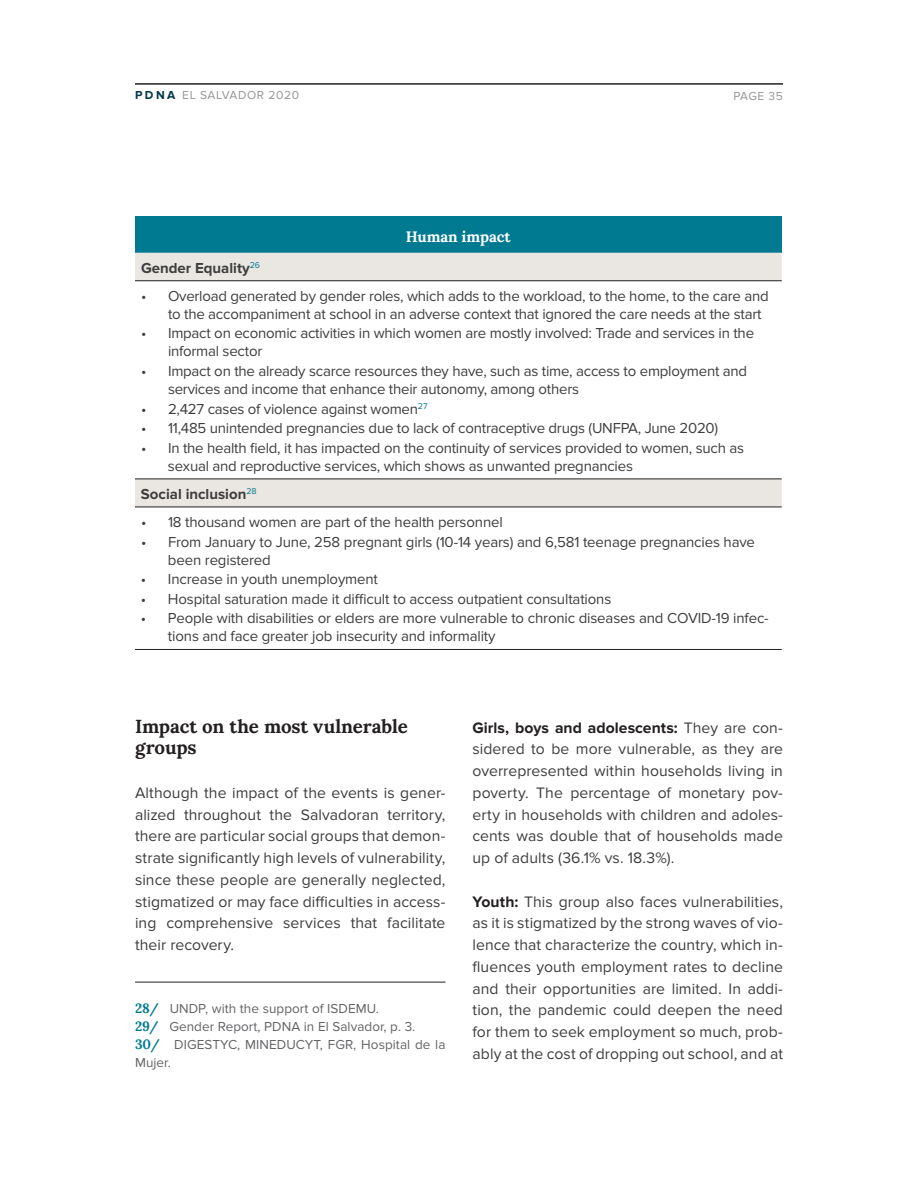
<style>
.page{position:relative;width:918px;height:1188px;background:#fff}
.page>*{position:absolute;margin:0;border:0;box-sizing:border-box;transform-origin:0 0}
.t1{font:700 18.75px/21.8px "Lora";letter-spacing:-.01em;color:#231f20}
.t2{font:15.75px/21.8px "Proxima Nova";letter-spacing:.005em;color:#3e3e3f;text-align:justify}
.t3{font:15px/18px "Proxima Nova";letter-spacing:-.015em;color:#3e3e3f}
.t4{font:700 15px "Proxima Nova";color:#3e3e3f}
.t5{font:700 15px "Lora";letter-spacing:-.005em;color:#fff}
.t6{font:13.5px/18px "Proxima Nova";letter-spacing:.005em;color:#636366}
.t7{font:12px "Proxima Nova";letter-spacing:.05em;color:#939598}
.s1{font-weight:700;color:#00394b}
.s2{font-family:"Lora";font-weight:700;color:#007a91}
.s3{font-weight:700;color:#231f20}
</style>
<div class="page">
<div style="left:135px;top:216px;width:647px;height:37px;background:#007a91"></div>
<svg style="left:135px;top:253px;width:647px;height:254px"></svg>
<hr style="left:135px;top:280px;width:647px;height:1px;background:#231f20">
<hr style="left:135px;top:479px;width:647px;height:1px;background:#231f20">
<hr style="left:135px;top:507px;width:647px;height:1px;background:#231f20">
<hr style="left:135px;top:649px;width:647px;height:1px;background:#231f20">
<hr style="left:135px;top:982px;width:311px;height:1px;background:#231f20">
<hr style="left:135px;top:83px;width:648px;height:2px;background:#231f20">
<p class="t7" style="left:135px;top:88px;width:166px"><span class="s1">p dna</span> el salvador 2020</p>
<p class="t7" style="left:734px;top:89px;width:9px">page</p>
<p class="t7" style="left:769px;top:89px;width:16px">35</p>
<p class="t5" style="left:406px;top:227px;width:106px">Human impact</p>
<p class="t4" style="left:141px;top:259px;width:121px">Gender Equality<sup>26</sup></p>
<p class="t3" style="left:168px;top:287px;width:602px;text-indent:-27px">• Overload generated by gender roles, which adds to the workload, to the home, to the care and to the accompaniment at school in an adverse context that ignored the care needs at the start</p>
<p class="t3" style="left:168px;top:325px;width:588px;text-indent:-27px">• Impact on economic activities in which women are mostly involved: Trade and services in the informal sector</p>
<p class="t3" style="left:168px;top:362px;width:581px;text-indent:-27px">• Impact on the already scarce resources they have, such as time, access to employment and services and income that enhance their autonomy, among others</p>
<p class="t3" style="left:141px;top:400px;width:288px">• 2,427 cases of violence against women<sup>27</sup></p>
<p class="t3" style="left:141px;top:419px;width:579px">• 11,485 unintended pregnancies due to lack of contraceptive drugs (UNFPA, June 2020)</p>
<p class="t3" style="left:168px;top:439px;width:578px;text-indent:-27px">• In the health field, it has impacted on the continuity of services provided to women, such as sexual and reproductive services, which shows as unwanted pregnancies</p>
<p class="t4" style="left:141px;top:485px;width:117px">Social inclusion<sup>28</sup></p>
<p class="t3" style="left:141px;top:513px;width:363px">• 18 thousand women are part of the health personnel</p>
<p class="t3" style="left:168px;top:533px;width:589px;text-indent:-27px">• From January to June, 258 pregnant girls (10-14 years) and 6,581 teenage pregnancies have been registered</p>
<p class="t3" style="left:141px;top:570px;width:239px">• Increase in youth unemployment</p>
<p class="t3" style="left:141px;top:590px;width:472px">• Hospital saturation made it difficult to access outpatient consultations</p>
<p class="t3" style="left:168px;top:610px;width:602px;text-indent:-27px">• People with disabilities or elders are more vulnerable to chronic diseases and COVID-19 infec&shy;tions and face greater job insecurity and informality</p>
<p class="t1" style="left:135px;top:715px;width:274px">Impact on the most vulnerable groups</p>
<p class="t2" style="left:135px;top:782px;width:312px">Although the impact of the events is gener&shy;alized throughout the Salvadoran territory, there are particular social groups that demon&shy;strate significantly high levels of vulnerability, since these people are generally neglected, stigmatized or may face difficulties in access&shy;ing comprehensive services that facilitate their recovery.</p>
<p class="t6" style="left:135px;top:1000px;width:312px"><span class="s2">28/</span> UNDP, with the support of ISDEMU.<br><span class="s2">29/</span> Gender Report, PDNA in El Salvador, p. 3.<br><span class="s2">30/</span> DIGESTYC, MI NEDUCYT, FGR, Hospital de la Mujer.</p>
<p class="t2" style="left:473px;top:717px;width:312px"><span class="s3">Girls, boys and adolescents:</span> They are con&shy;sidered to be more vulnerable, as they are overrepresented within households living in poverty. The percentage of monetary pov&shy;erty in households with children and adoles&shy;cents was double that of households made up of adults (36.1% vs. 18.3%).</p>
<p class="t2" style="left:473px;top:891px;width:312px"><span class="s3">Youth:</span> This group also faces vulnerabilities, as it is stigmatized by the strong waves of vio&shy;lence that characterize the country, which in&shy;fluences youth employment rates to decline and their opportunities are limited. I n addi&shy;tion, the pandemic could deepen the need for them to seek employment so much, prob&shy;ably at the cost of dropping out school, and at</p>
</div>
